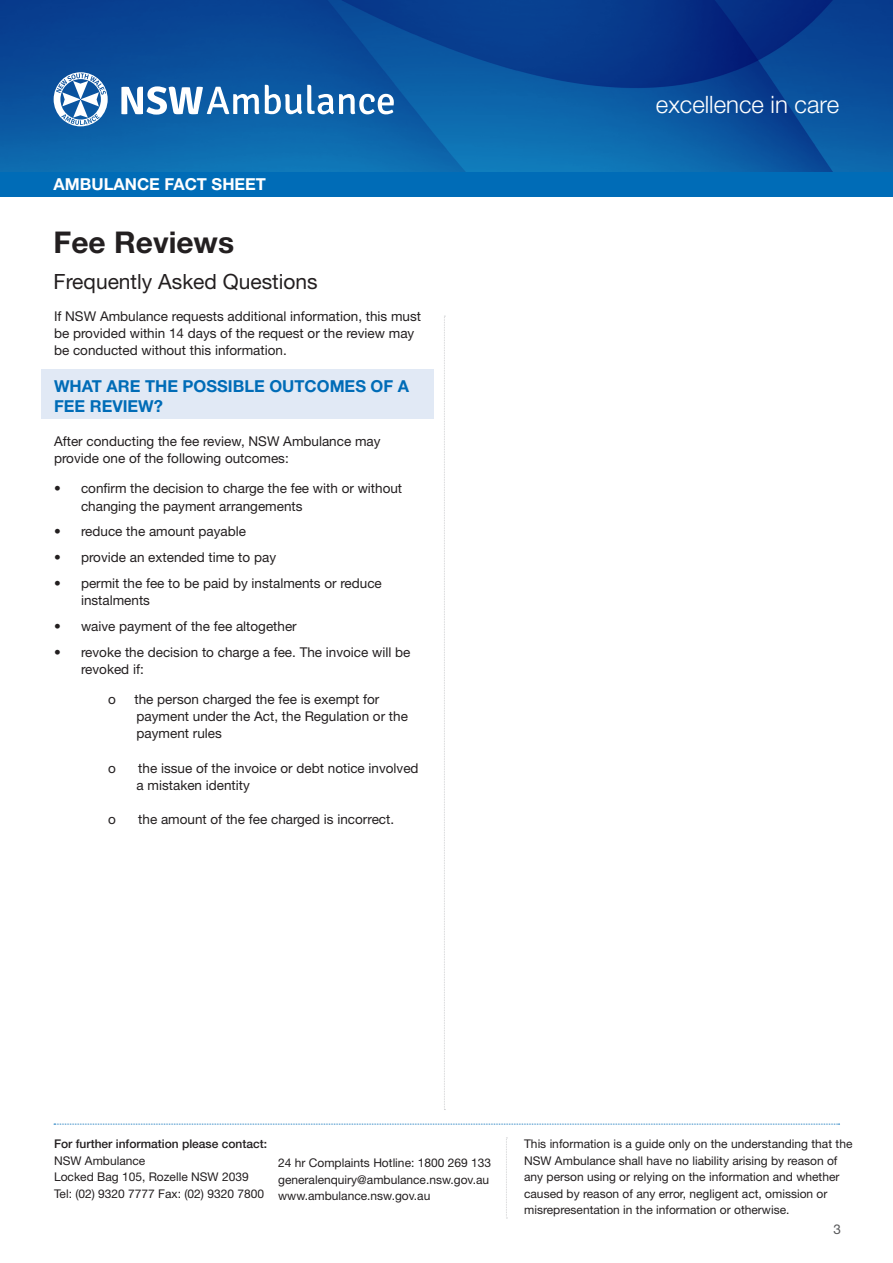
<style>
.page{position:relative;width:893px;height:1263px;background:#fff}
.page>*{position:absolute;margin:0;border:0;box-sizing:border-box;transform-origin:0 0}
.ASNSW_Heading_B{font:700 30px "Helvetica Neue LT Std";color:#231f20}
.t1{font:300 24px "Helvetica Neue LT Std";color:#fff}
.ASNSW_Heading_B-2{font:21px "Helvetica Neue LT Std";color:#231f20}
.t2{font:700 16.5px/19.8px "Helvetica Neue LT Std";color:#006cb7}
.t3{font:700 16.5px "Helvetica Neue LT Std";color:#fff}
.t4{font:700 16.35px "Helvetica Neue LT Std";color:#fff}
.t5{font:13.5px/17.2px "Helvetica Neue LT Std";color:#231f20}
.t6{font:13.5px "Helvetica Neue LT Std";color:#57585a}
.BODY_COPY{font:12px/16.5px "Helvetica Neue LT Std";color:#231f20}
.BODY_COPY-2{font:500 12px "Helvetica Neue LT Std";color:#231f20}
</style>
<div class="page">
<div style="left:41px;top:369px;width:393px;height:50px;background:#e1e9f5"></div>
<svg style="left:54px;top:1124px;width:786px;height:1px"></svg>
<svg style="left:506px;top:1137px;width:1px;height:81px"></svg>
<svg style="left:444px;top:316px;width:1px;height:794px"></svg>
<svg style="left:0;top:0;width:893px;height:172px;background:#0a519c"></svg>
<div style="left:0;top:172px;width:893px;height:24px;background:#006cb7"></div>
<svg style="left:54px;top:72px;width:54px;height:54px"></svg>
<svg style="left:121px;top:86px;width:138px;height:29px"></svg>
<svg style="left:265px;top:85px;width:129px;height:29px"></svg>
<p class="t3" style="left:54px;top:174px;width:214px">AMBULANCE FACT SHEET</p>
<p class="t4" style="left:61px;top:174px;width:201px">OPERATIONAL SUPPORT</p>
<p class="ASNSW_Heading_B" style="left:54px;top:224px;width:182px">Fee Reviews</p>
<p class="ASNSW_Heading_B-2" style="left:54px;top:269px;width:266px">Frequently Asked Questions</p>
<p class="t5" style="left:54px;top:307px;width:369px">If NSW Ambulance requests additional information, this must be provided within 14 days of the request or the review may be conducted without this information.</p>
<p class="t2" style="left:54px;top:376px;width:357px">WHAT ARE THE POSSIBLE OUTCOMES OF A<br>FEE REVIEW?</p>
<p class="t5" style="left:54px;top:433px;width:328px">After conducting the fee review, NSW Ambulance may provide one of the following outcomes:</p>
<p class="t5" style="left:81px;top:480px;width:323px;text-indent:-27px">• confirm the decision to charge the fee with or without changing the payment arrangements</p>
<p class="t5" style="left:54px;top:523px;width:194px">• reduce the amount payable</p>
<p class="t5" style="left:54px;top:549px;width:224px">• provide an extended time to pay</p>
<p class="t5" style="left:81px;top:574px;width:302px;text-indent:-27px">• permit the fee to be paid by instalments or reduce instalments</p>
<p class="t5" style="left:54px;top:617px;width:244px">• waive payment of the fee altogether</p>
<p class="t5" style="left:81px;top:643px;width:331px;text-indent:-27px">• revoke the decision to charge a fee. The invoice will be revoked if:</p>
<p class="t5" style="left:108px;top:690px;width:9px">o</p>
<p class="t5" style="left:135px;top:690px;width:275px">the person charged the fee is exempt for payment under the Act, the Regulation or the payment rules</p>
<p class="t5" style="left:108px;top:759px;width:9px">o</p>
<p class="t5" style="left:137px;top:759px;width:284px">the issue of the invoice or debt notice involved a mistaken identity</p>
<p class="t5" style="left:108px;top:811px;width:9px">o</p>
<p class="t5" style="left:138px;top:811px;width:257px">the amount of the fee charged is incorrect.</p>
<p class="t1" style="left:656px;top:90px;width:185px">excellence in care</p>
<p class="BODY_COPY-2" style="left:54px;top:1137px;width:215px">For further information please contact:</p>
<p class="BODY_COPY" style="left:54px;top:1152px;width:93px">NSW Ambulance</p>
<p class="BODY_COPY" style="left:54px;top:1168px;width:196px">Locked Bag 105, Rozelle NSW 2039</p>
<p class="BODY_COPY" style="left:54px;top:1185px;width:212px">Tel: (02) 9320 7777 Fax: (02) 9320 7800</p>
<p class="BODY_COPY" style="left:278px;top:1155px;width:214px">24 hr Complaints Hotline: 1800 269 133</p>
<p class="BODY_COPY" style="left:278px;top:1171px;width:212px">generalenquiry@ambulance.nsw.gov.au</p>
<p class="BODY_COPY" style="left:278px;top:1188px;width:154px">www.ambulance.nsw.gov.au</p>
<p class="BODY_COPY" style="left:524px;top:1135px;width:330px">This information is a guide only on the understanding that the NSW Ambulance shall have no liability arising by reason of any person using or relying on the information and whether caused by reason of any error, negligent act, omission or misrepresentation in the information or otherwise.</p>
<p class="t6" style="left:833px;top:1221px;width:9px">3</p>
</div>
